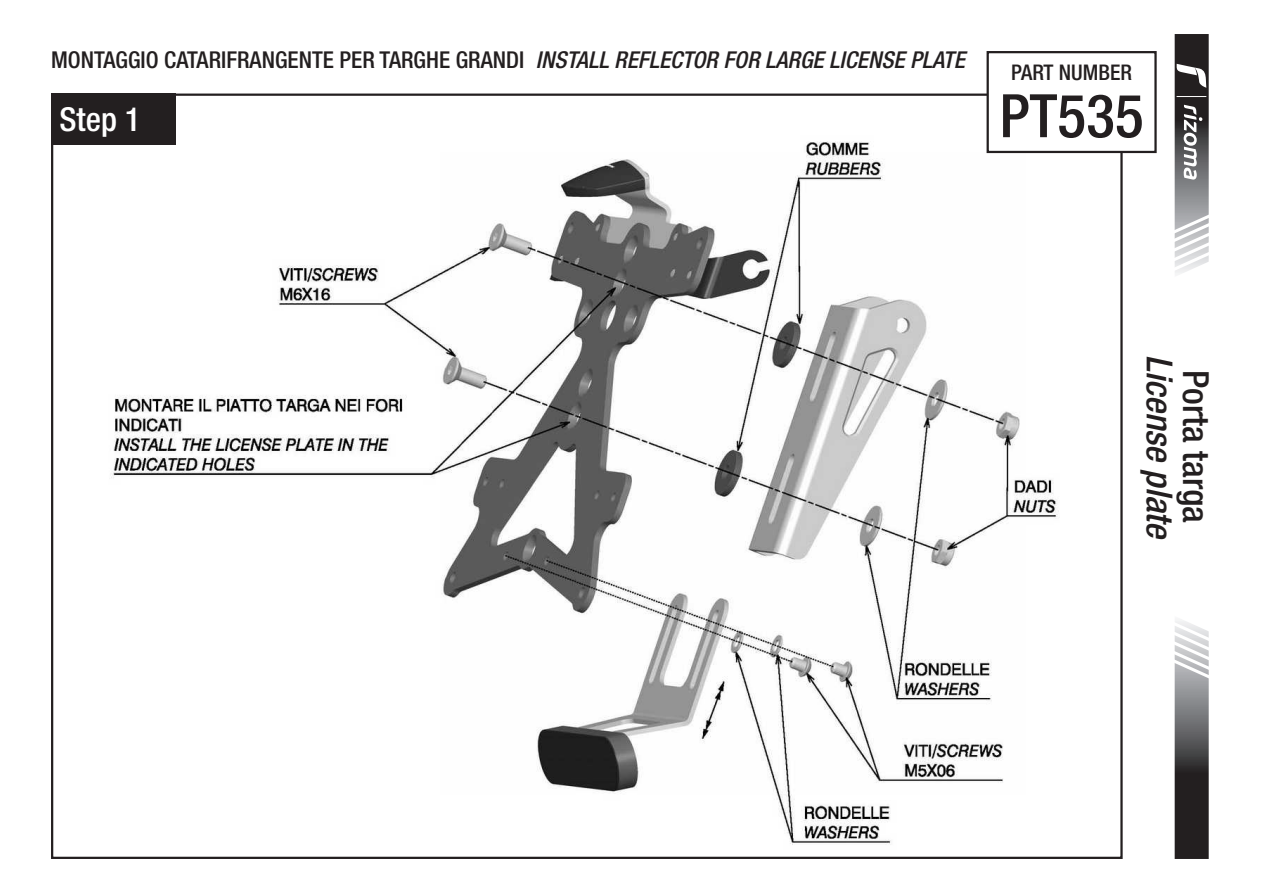
<style>
.page{position:relative;width:1263px;height:893px;background:#fff}
.page>*{position:absolute;margin:0;border:0;box-sizing:border-box;transform-origin:0 0}
.t1{font:500 condensed 60px "Helvetica Neue LT Std";color:#231f20}
.t2{font:italic 500 condensed 36px "Helvetica Neue LT Std";color:#231f20}
.t3{font:500 condensed 36px "Helvetica Neue LT Std";color:#231f20}
.t4{font:500 condensed 33px "Helvetica Neue LT Std";color:#fff}
.t5{font:500 condensed 23.4px "Helvetica Neue LT Std";color:#231f20}
.t6{font:500 condensed 21.6px "Helvetica Neue LT Std";color:#231f20}
.s1{font-style:italic}
</style>
<div class="page">
<img style="left:111px;top:103px;width:970px;height:742px">
<div style="left:51px;top:94px;width:124px;height:51px;background:#231f20"></div>
<svg style="left:1174px;top:620px;width:35px;height:239px;background:#706f70"></svg>
<svg style="left:1174px;top:34px;width:35px;height:240px"></svg>
<div style="left:988px;top:52px;width:167px;height:100px;background:#fff"></div>
<div style="left:986px;top:51px;width:171px;height:102px;border:2px solid #231f20"></div>
<p class="t5" style="left:51px;top:45px;width:915px">MONTAGGIO CATARIFRANGENTE PER TARGHE GRANDI <span class="s1">INSTALL REFLECTOR FOR LARGE LICENSE PLATE</span></p>
<h3 class="t4" style="left:60px;top:99px;width:83px">Step 1</h3>
<p class="t6" style="left:1011px;top:59px;width:122px">PART NUMBER</p>
<h1 class="t1" style="left:999px;top:80px;width:146px">PT535</h1>
<h2 class="t2" style="left:1181px;top:355px;width:187px;rotate:90deg">License plate</h2>
<h2 class="t3" style="left:1217px;top:370px;width:155px;rotate:90deg">Porta targa</h2>
</div>
